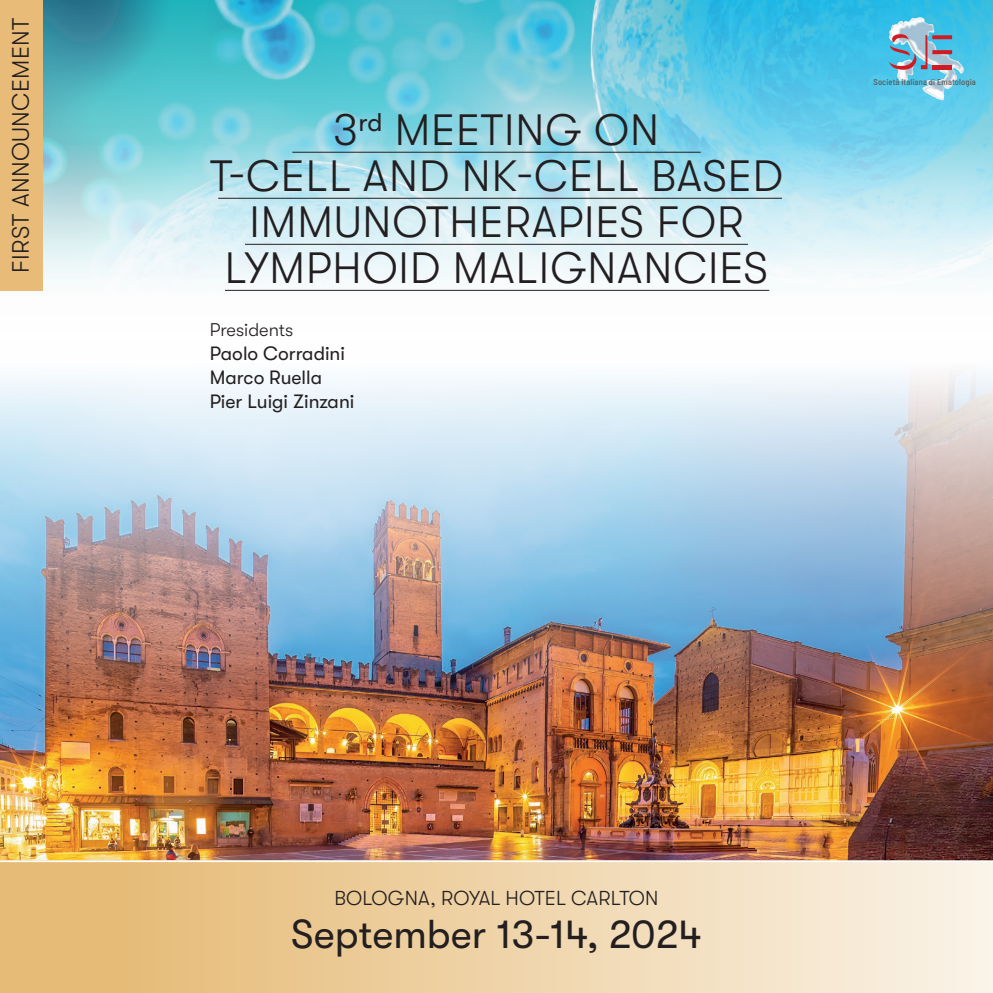
<style>
.page{position:relative;width:993px;height:993px;background:#fff}
.page>*{position:absolute;margin:0;border:0;box-sizing:border-box;transform-origin:0 0}
.t1{font:300 43.75px/45.7px "GT Walsheim Pro";letter-spacing:.02em;color:#231f20;text-align:center}
.t2{font:40.25px "GT Walsheim Pro";color:#231f20}
.t3{font:300 23.62px "GT Walsheim Pro";letter-spacing:.015em;color:#231f20}
.t4{font:300 20.12px "GT Walsheim Pro";letter-spacing:.01em;color:#231f20}
.t5{font:19.25px/24.2px "GT Walsheim Pro";color:#231f20}
.t6{font:300 18.38px "GT Walsheim Pro";color:#231f20}
.t7{font:500 semi-condensed 8.58px "Barlow";letter-spacing:.015em;color:#57585a}
</style>
<div class="page">
<svg style="left:0;top:0;width:992px;height:291px;background:#95d8e6"></svg>
<img style="left:0;top:374px;width:992px;height:485px">
<div style="left:0;top:859px;width:992px;height:133px;background:linear-gradient(to right,#e4b66e,#faf3e7)"></div>
<hr style="left:0;top:860px;width:992px;height:1px;background:#fff">
<div style="left:0;top:0;width:42px;height:290px;background:#e9bb79"></div>
<img style="left:888px;top:17px;width:75px;height:83px">
<svg style="left:888px;top:33px;width:39px;height:37px"></svg>
<svg style="left:931px;top:35px;width:20px;height:4px"></svg>
<svg style="left:932px;top:50px;width:19px;height:4px"></svg>
<hr style="left:932px;top:65px;width:19px;height:4px;background:#d11a21">
<hr style="left:225px;top:290px;width:544px;height:1px;background:#231f20">
<hr style="left:245px;top:244px;width:502px;height:1px;background:#231f20">
<hr style="left:218px;top:198px;width:563px;height:1px;background:#231f20">
<hr style="left:292px;top:152px;width:408px;height:1px;background:#231f20">
<p class="t3" style="left:7px;top:272px;width:256px;rotate:-90deg">FIRST ANNOUNCEMENT</p>
<p class="t1" style="left:210px;top:108px;width:574px">3<sup>rd</sup> MEETING ON<br>T-CELL AND NK-CELL BASED<br>IMMUNOTHERAPIES FOR<br>LYMPHOID MALIGNANCIES</p>
<p class="t6" style="left:210px;top:319px;width:85px">Presidents</p>
<p class="t5" style="left:210px;top:341px;width:146px">Paolo Corradini<br>Marco Ruella<br>Pier Luigi Zinzani</p>
<p class="t7" style="left:873px;top:77px;width:104px">Società Italiana di Ematologia</p>
<p class="t4" style="left:334px;top:887px;width:325px">BOLOGNA, ROYAL HOTEL CARLTON</p>
<p class="t2" style="left:291px;top:911px;width:412px">September 13-14, 2024</p>
</div>
